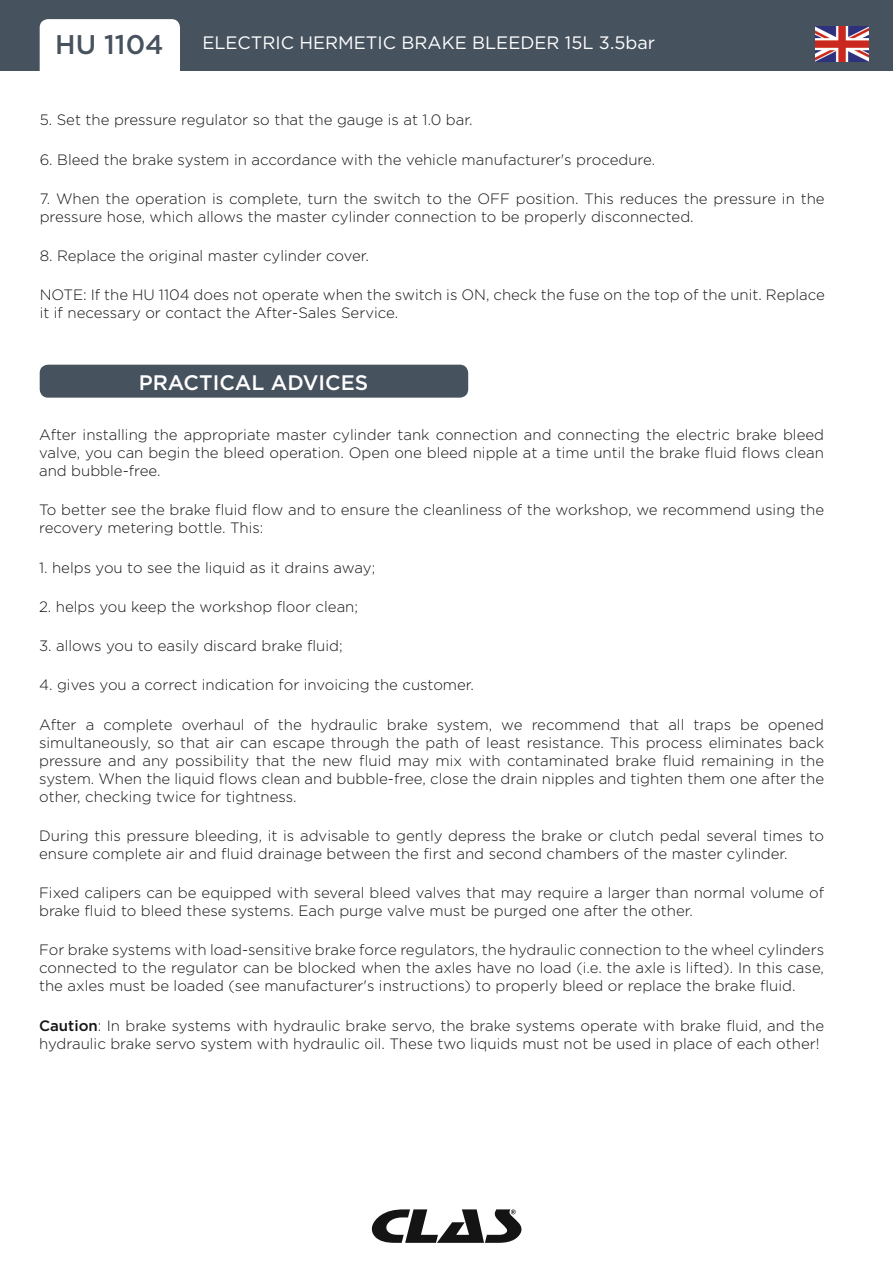
<style>
.page{position:relative;width:893px;height:1263px;background:#fff}
.page>*{position:absolute;margin:0;border:0;box-sizing:border-box;transform-origin:0 0}
.t1{font:500 27px "Gotham";color:#47525f}
.t2{font:500 21px "Gotham";color:#fff}
.t3{font:18px "Gotham";color:#fff}
.t4{font:300 15px/18px "Gotham";color:#131413}
.s1{font-weight:500}
</style>
<div class="page">
<svg style="left:371px;top:1209px;width:151px;height:34px"></svg>
<div style="left:0;top:0;width:893px;height:71px;background:#47525f"></div>
<div style="left:40px;top:19px;width:140px;height:70px;background:#fff;border-radius:9px"></div>
<img style="left:816px;top:26px;width:53px;height:35px">
<div style="left:40px;top:365px;width:428px;height:33px;background:#47525f;border-radius:9px"></div>
<h1 class="t1" style="left:55px;top:27px;width:110px">HU 1104</h1>
<p class="t3" style="left:202px;top:31px;width:454px">ELECTRIC HERMETIC BRAKE BLEEDER 15L 3.5bar</p>
<p class="t4" style="left:40px;top:111px;width:434px">5. Set the pressure regulator so that the gauge is at 1.0 bar.</p>
<p class="t4" style="left:40px;top:150px;width:617px">6. Bleed the brake system in accordance with the vehicle manufacturer's procedure.</p>
<p class="t4" style="left:40px;top:189px;width:786px">7. When the operation is complete, turn the switch to the OFF position. This reduces the pressure in the pressure hose, which allows the master cylinder connection to be properly disconnected.</p>
<p class="t4" style="left:40px;top:246px;width:331px">8. Replace the original master cylinder cover.</p>
<p class="t4" style="left:40px;top:286px;width:787px">NOTE: If the HU 1104 does not operate when the switch is ON, check the fuse on the top of the unit. Replace it if necessary or contact the After-Sales Service.</p>
<h2 class="t2" style="left:139px;top:368px;width:231px">PRACTICAL ADVICES</h2>
<p class="t4" style="left:39px;top:425px;width:786px;text-align:justify">After installing the appropriate master cylinder tank connection and connecting the electric brake bleed valve, you can begin the bleed operation. Open one bleed nipple at a time until the brake fluid flows clean and bubble-free.</p>
<p class="t4" style="left:39px;top:501px;width:786px">To better see the brake fluid flow and to ensure the cleanliness of the workshop, we recommend using the recovery metering bottle. This:</p>
<p class="t4" style="left:39px;top:558px;width:338px">1. helps you to see the liquid as it drains away;</p>
<p class="t4" style="left:39px;top:597px;width:320px">2. helps you keep the workshop floor clean;</p>
<p class="t4" style="left:39px;top:636px;width:305px">3. allows you to easily discard brake fluid;</p>
<p class="t4" style="left:39px;top:676px;width:436px">4. gives you a correct indication for invoicing the customer.</p>
<p class="t4" style="left:39px;top:715px;width:787px;text-align:justify">After a complete overhaul of the hydraulic brake system, we recommend that all traps be opened simultaneously, so that air can escape through the path of least resistance. This process eliminates back pressure and any possibility that the new fluid may mix with contaminated brake fluid remaining in the system. When the liquid flows clean and bubble-free, close the drain nipples and tighten them one after the other, checking twice for tightness.</p>
<p class="t4" style="left:39px;top:826px;width:786px">During this pressure bleeding, it is advisable to gently depress the brake or clutch pedal several times to ensure complete air and fluid drainage between the first and second chambers of the master cylinder.</p>
<p class="t4" style="left:39px;top:883px;width:786px">Fixed calipers can be equipped with several bleed valves that may require a larger than normal volume of brake fluid to bleed these systems. Each purge valve must be purged one after the other.</p>
<p class="t4" style="left:39px;top:941px;width:786px;text-align:justify">For brake systems with load-sensitive brake force regulators, the hydraulic connection to the wheel cylinders connected to the regulator can be blocked when the axles have no load (i.e. the axle is lifted). In this case, the axles must be loaded (see manufacturer's instructions) to properly bleed or replace the brake fluid.</p>
<p class="t4" style="left:39px;top:1016px;width:786px"><span class="s1">Caution</span>: In brake systems with hydraulic brake servo, the brake systems operate with brake fluid, and the hydraulic brake servo system with hydraulic oil. These two liquids must not be used in place of each other!</p>
</div>
